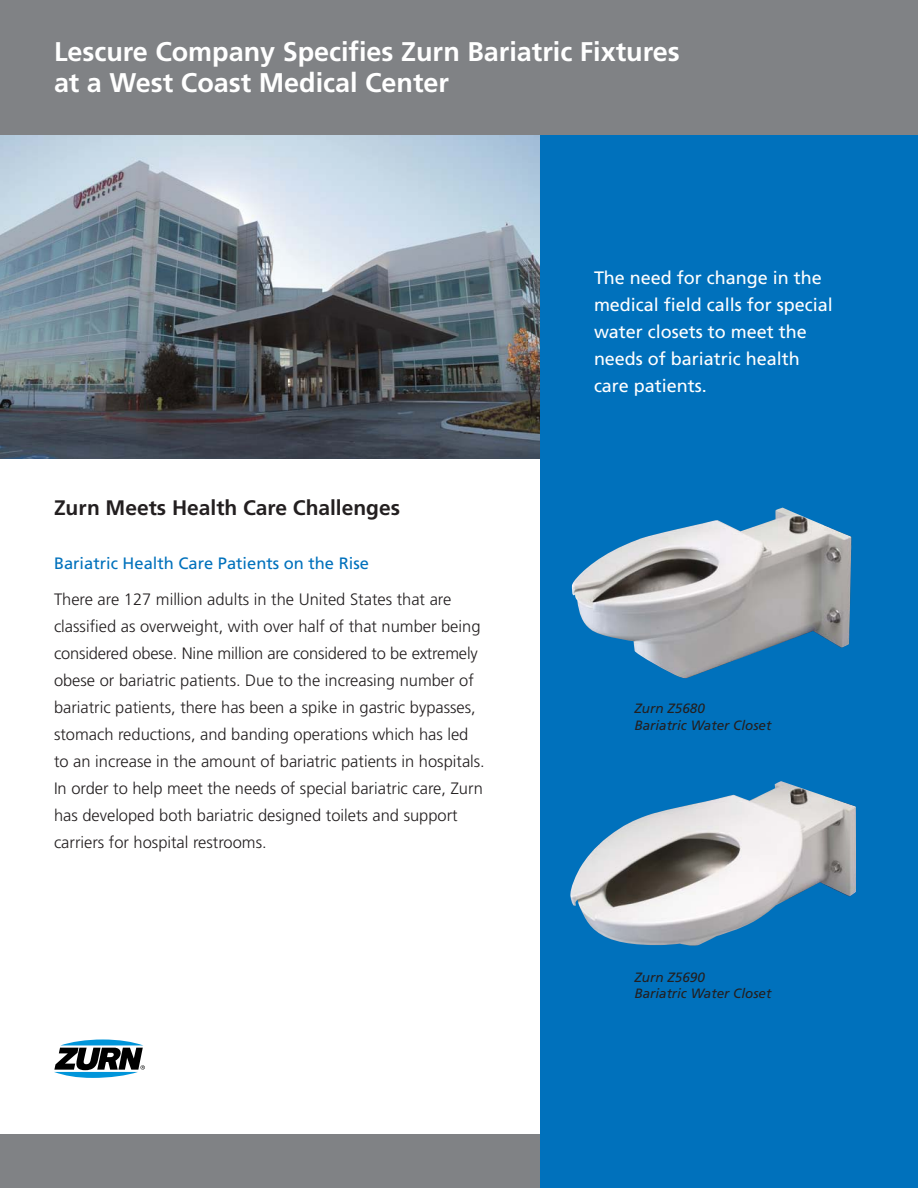
<style>
.page{position:relative;width:918px;height:1188px;background:#fff}
.page>*{position:absolute;margin:0;border:0;box-sizing:border-box;transform-origin:0 0}
.t1{font:700 27px/31.5px "Frutiger";color:#fff}
.t2{font:700 21px "Frutiger";color:#231f20}
.t3{font:18px/27px "Frutiger";color:#fff}
.t4{font:300 16.5px/27px "Frutiger";color:#231f20}
.t5{font:16.5px "Frutiger";color:#0071bc}
.t6{font:italic 13.5px/16.2px "Frutiger";color:#231f20}
</style>
<div class="page">
<div style="left:0;top:0;width:918px;height:135px;background:#808285"></div>
<div style="left:540px;top:135px;width:378px;height:1053px;background:#0071bc"></div>
<img style="left:0;top:135px;width:540px;height:324px">
<div style="left:0;top:1134px;width:540px;height:54px;background:#808285"></div>
<img style="left:572px;top:508px;width:280px;height:171px">
<img style="left:570px;top:781px;width:286px;height:165px">
<svg style="left:54px;top:1040px;width:91px;height:38px"></svg>
<h1 class="t1" style="left:54px;top:38px;width:627px">Lescure Company Specifies Zurn Bariatric Fixtures at a West Coast Medical Center</h1>
<p class="t2" style="left:54px;top:500px;width:348px">Zurn Meets Health Care Challenges</p>
<p class="t5" style="left:54px;top:557px;width:316px">Bariatric Health Care Patients on the Rise</p>
<p class="t4" style="left:54px;top:587px;width:432px">There are 127 million adults in the United States that are classified as overweight, with over half of that number being considered obese. Nine million are considered to be extremely obese or bariatric patients. Due to the increasing number of bariatric patients, there has been a spike in gastric bypasses, stomach reductions, and banding operations which has led to an increase in the amount of bariatric patients in hospitals.<br>In order to help meet the needs of special bariatric care, Zurn has developed both bariatric designed toilets and support carriers for hospital restrooms.</p>
<p class="t3" style="left:594px;top:265px;width:240px">The need for change in the medical field calls for special water closets to meet the needs of bariatric health care patients.</p>
<p class="t6" style="left:634px;top:702px;width:138px">Zurn Z5680<br>Bariatric Water Closet</p>
<p class="t6" style="left:634px;top:970px;width:138px">Zurn Z5690<br>Bariatric Water Closet</p>
</div>
